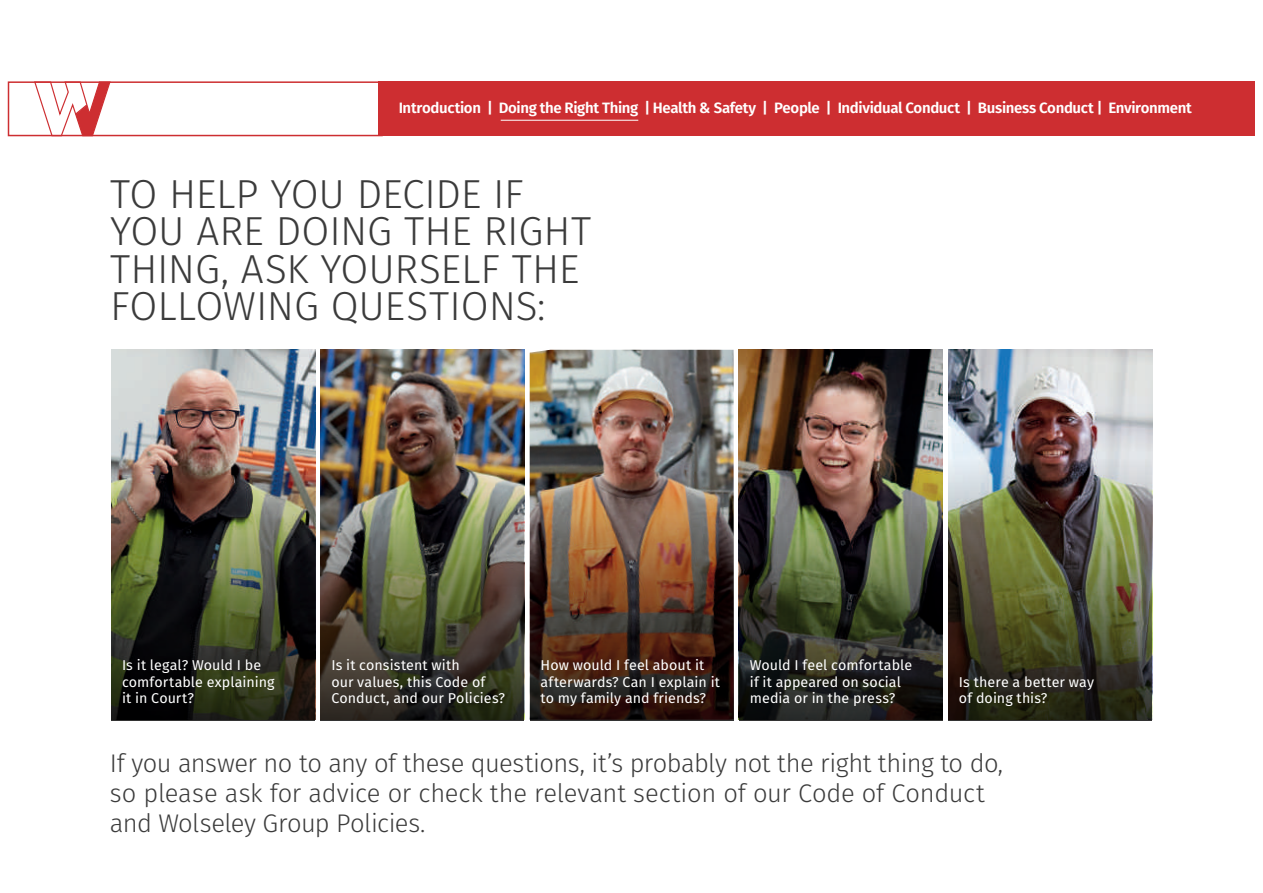
<style>
.page{position:relative;width:1263px;height:893px;background:#fff}
.page>*{position:absolute;margin:0;border:0;box-sizing:border-box;transform-origin:0 0}
.t1{font:300 40.5px/37.5px "Wolseley Sans";letter-spacing:-.005em;color:#3b3b3b}
.t2{font:300 25.5px/30px "Wolseley Sans";letter-spacing:-.015em;color:#3b3b3b}
.t3{font:600 15px "Wolseley Sans";letter-spacing:-.025em;color:#fff}
.t4{font:14.25px/16.5px "Wolseley Sans";letter-spacing:.005em;color:#fff}
</style>
<div class="page">
<svg style="left:33px;top:84px;width:78px;height:53px"></svg>
<div style="left:378px;top:81px;width:876px;height:55px;background:#cd2e31"></div>
<div style="left:8px;top:81px;width:375px;height:55px;border:2px solid #cd2e31"></div>
<hr style="left:501px;top:120px;width:137px;height:1px;background:#fff">
<img style="left:111px;top:350px;width:204px;height:109px">
<img style="left:111px;top:459px;width:204px;height:261px">
<img style="left:948px;top:350px;width:204px;height:109px">
<img style="left:948px;top:459px;width:204px;height:261px">
<img style="left:739px;top:350px;width:204px;height:109px">
<img style="left:739px;top:459px;width:204px;height:261px">
<img style="left:530px;top:350px;width:204px;height:109px">
<img style="left:530px;top:459px;width:204px;height:261px">
<img style="left:320px;top:350px;width:204px;height:109px">
<img style="left:320px;top:459px;width:204px;height:261px">
<p class="t3" style="left:399px;top:94px;width:795px">Introduction | Doing the Right Thing | Health &amp; Safety | People | Individual Conduct | Business Conduct | Environment</p>
<h1 class="t1" style="left:110px;top:171px;width:482px">TO HELP YOU DECIDE IF<br>YOU ARE DOING THE RIGHT<br>THING, ASK YOURSELF THE<br>FOLLOWING QUESTIONS:</h1>
<p class="t4" style="left:122px;top:655px;width:154px">Is it legal? Would I be comfortable explaining it in Court?</p>
<p class="t4" style="left:331px;top:655px;width:175px">Is it consistent with<br>our values, this Code of<br>Conduct, and our Policies?</p>
<p class="t4" style="left:541px;top:655px;width:181px">How would I feel about it afterwards? Can I explain it to my family and friends?</p>
<p class="t4" style="left:750px;top:655px;width:164px">Would I feel comfortable if it appeared on social media or in the press?</p>
<p class="t4" style="left:959px;top:672px;width:137px">Is there a better way of doing this?</p>
<h2 class="t2" style="left:110px;top:745px;width:895px">If you answer no to any of these questions, it’s probably not the right thing to do, so please ask for advice or check the relevant section of our Code of Conduct and Wolseley Group Policies.</h2>
</div>
